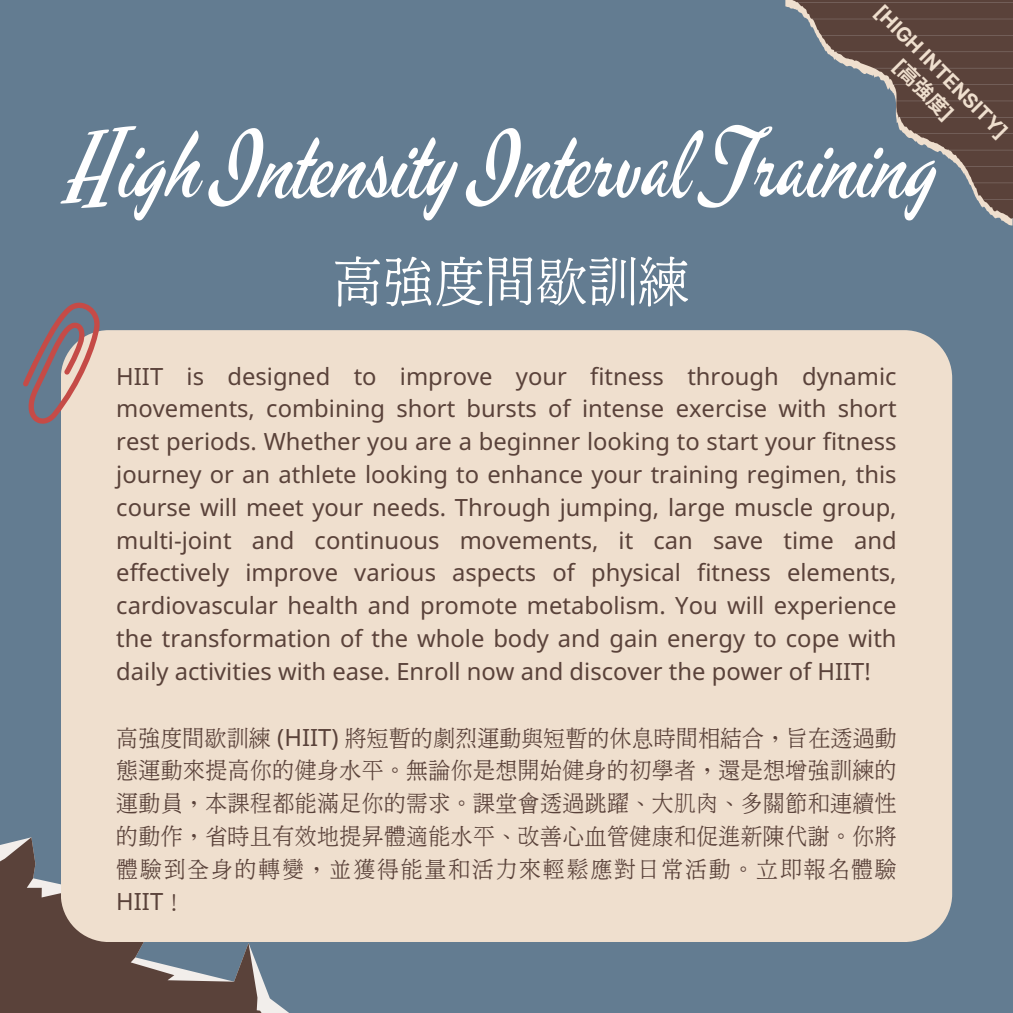
<style>
.page{position:relative;width:1013px;height:1013px;background:#fff}
.page>*{position:absolute;margin:0;border:0;box-sizing:border-box;transform-origin:0 0}
.t1{font:90.75px "Mervale Script";color:#fff}
.t2{font:55.38px "cw Te X Ming";color:#fff}
.t3{font:23.75px/32.8px "Noto Sans";color:#5a423a;text-align:justify}
.t4{font:23.75px/32.8px "cw Te X Ming";letter-spacing:.08em;color:#5a423a;text-align:justify}
.t5{font:700 20px "Inter";color:#efdfce}
.t6{font:700 20px "Noto Sans CJ Ksc";color:#efdfce}
.s1{font-family:"Inter"}
.s2{font-family:"Noto Sans"}
</style>
<div class="page">
<div style="left:0;top:0;width:1012px;height:1012px;background:#637c91"></div>
<svg style="left:785px;top:0;width:227px;height:220px"></svg>
<svg style="left:797px;top:2px;width:215px;height:1px"></svg>
<svg style="left:812px;top:19px;width:200px;height:1px"></svg>
<svg style="left:821px;top:35px;width:191px;height:1px"></svg>
<svg style="left:835px;top:51px;width:177px;height:1px"></svg>
<svg style="left:873px;top:68px;width:139px;height:1px"></svg>
<svg style="left:893px;top:84px;width:119px;height:1px"></svg>
<svg style="left:896px;top:101px;width:116px;height:1px"></svg>
<svg style="left:898px;top:117px;width:114px;height:1px"></svg>
<svg style="left:915px;top:133px;width:97px;height:1px"></svg>
<svg style="left:948px;top:150px;width:64px;height:1px"></svg>
<svg style="left:964px;top:166px;width:48px;height:1px"></svg>
<svg style="left:973px;top:183px;width:39px;height:1px"></svg>
<svg style="left:982px;top:199px;width:30px;height:1px"></svg>
<svg style="left:0;top:837px;width:288px;height:175px;fill:#5a423a"></svg>
<div style="left:61px;top:330px;width:891px;height:612px;background:#efdfce"></div>
<svg style="left:23px;top:302px;width:93px;height:131px"></svg>
<p class="t5" style="left:886px;top:0;width:180px;rotate:45deg">[HIGH INTENSITY]</p>
<h1 class="t6" style="left:907px;top:51px;width:78px;rotate:45deg"><span class="s1">[</span>高強度<span class="s1">]</span></h1>
<p class="t1" style="left:71px;top:107px;width:870px">High Intensity Interval Training</p>
<p class="t2" style="left:332px;top:255px;width:358px">高強度間歇訓練</p>
<h2 class="t3" style="left:116px;top:359px;width:781px">HIIT is designed to improve your fitness through dynamic movements, combining short bursts of intense exercise with short rest periods. Whether you are a beginner looking to start your fitness journey or an athlete looking to enhance your training regimen, this course will meet your needs. Through jumping, large muscle group, multi-joint and continuous movements, it can save time and effectively improve various aspects of physical fitness elements, cardiovascular health and promote metabolism. You will experience the transformation of the whole body and gain energy to cope with daily activities with ease. Enroll now and discover the power of HIIT!</h2>
<p class="t4" style="left:116px;top:721px;width:781px">高強度間歇訓練 <span class="s2">(HIIT)</span> 將短暫的劇烈運動與短暫的休息時間相結合，旨在透過動態運動來提高你的健身水平。無論你是想開始健身的初學者，還是想增強訓練的運動員，本課程都能滿足你的需求。課堂會透過跳躍、大肌肉、多關節和連續性的動作，省時且有效地提昇體適能水平、改善心血管健康和促進新陳代謝。你將體驗到全身的轉變，並獲得能量和活力來輕鬆應對日常活動。立即報名體驗<span class="s2">HIIT</span>！</p>
</div>
